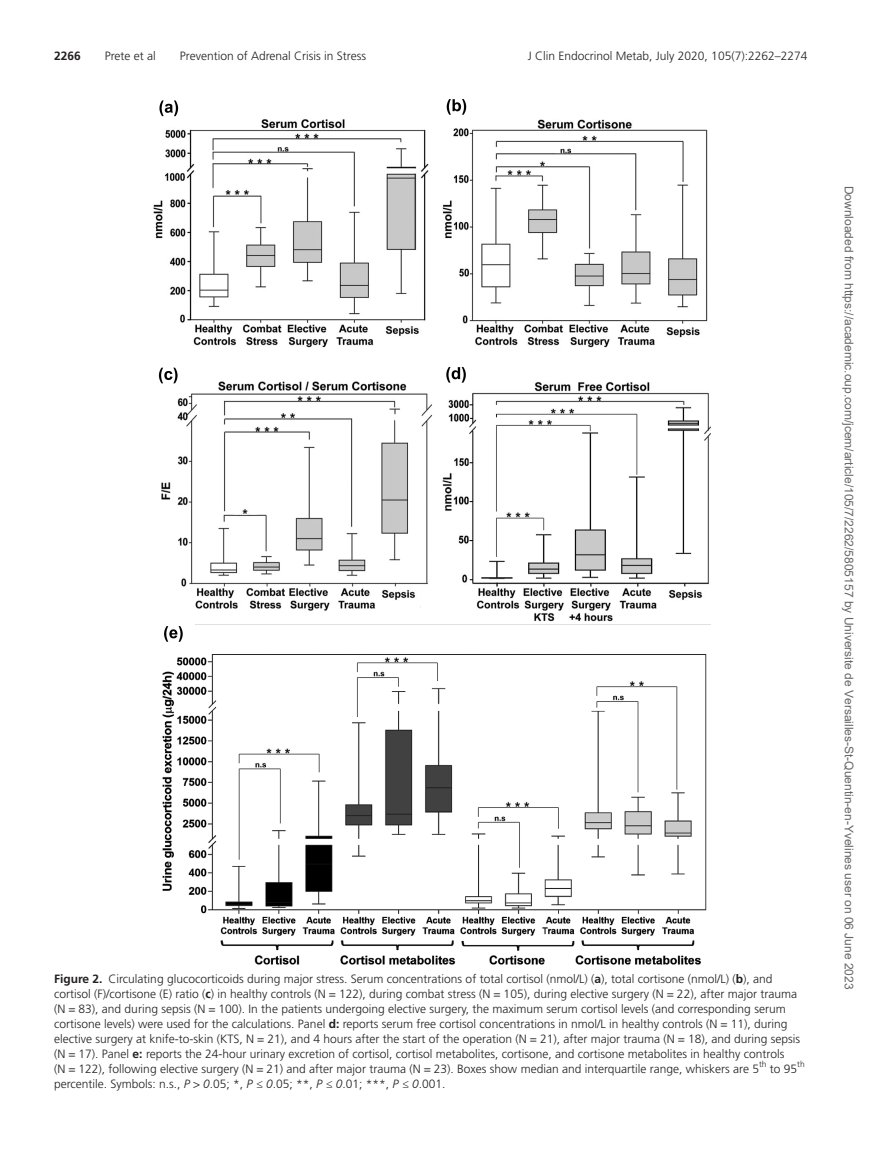
<style>
.page{position:relative;width:878px;height:1175px;background:#fff}
.page>*{position:absolute;margin:0;border:0;box-sizing:border-box;transform-origin:0 0}
.t1{font:300 12px/15px "Frutiger LT Std";color:#231f20}
.t2{font:12px "Arial";color:#666}
.t3{font:700 12px "Frutiger LT Std";color:#231f20}
.t4{font:300 8.4px "Frutiger LT Std";color:#231f20}
.s1{font-weight:700}
.s2{font-style:italic}
</style>
<div class="page">
<img style="left:153px;top:100px;width:557px;height:864px">
<p class="t3" style="left:54px;top:49px;width:28px">2266</p>
<p class="t1" style="left:105px;top:48px;width:53px">Prete et al</p>
<p class="t1" style="left:180px;top:48px;width:188px">Prevention of Adrenal Crisis in Stress</p>
<p class="t1" style="left:528px;top:48px;width:281px">J Clin Endocrinol Metab, July 2020, 105(7):2262–2274</p>
<p class="t1" style="left:54px;top:971px;width:747px"><span class="s1">Figure 2.</span> Circulating glucocorticoids during major stress. Serum concentrations of total cortisol (nmol/L) (<span class="s1">a</span>), total cortisone (nmol/L) (<span class="s1">b</span>), and cortisol (F)/cortisone (E) ratio (<span class="s1">c</span>) in healthy controls (N = 122), during combat stress (N = 105), during elective surgery (N = 22), after major trauma (N = 83), and during sepsis (N = 100). In the patients undergoing elective surgery, the maximum serum cortisol levels (and corresponding serum cortisone levels) were used for the calculations. Panel <span class="s1">d:</span> reports serum free cortisol concentrations in nmol/L in healthy controls (N = 11), during elective surgery at knife-to-skin (KTS, N = 21), and 4 hours after the start of the operation (N = 21), after major trauma (N = 18), and during sepsis (N = 17). Panel <span class="s1">e:</span> reports the 24-hour urinary excretion of cortisol, cortisol metabolites, cortisone, and cortisone metabolites in healthy controls<br>(N = 122), following elective surgery (N = 21) and after major trauma (N = 23). Boxes show median and interquartile range, whiskers are 5</p>
<p class="t4" style="left:759px;top:1059px;width:9px">th</p>
<p class="t4" style="left:797px;top:1059px;width:9px">th</p>
<p class="t1" style="left:769px;top:1061px;width:29px">to 95</p>
<p class="t1" style="left:54px;top:1076px;width:393px">percentile. Symbols: n.s., <span class="s2">P &gt; 0</span>.05; *, <span class="s2">P ≤ 0</span>.05; **, <span class="s2">P ≤ 0</span>.01; ***, <span class="s2">P ≤ 0</span>.001.</p>
<p class="t2" style="left:853px;top:186px;width:805px;rotate:90deg">Downloaded from https://academic.oup.com/jcem/article/105/7/2262/5805157 by Universite de Versailles-St-Quentin-en-Yvelines user on 06 June 2023</p>
</div>
